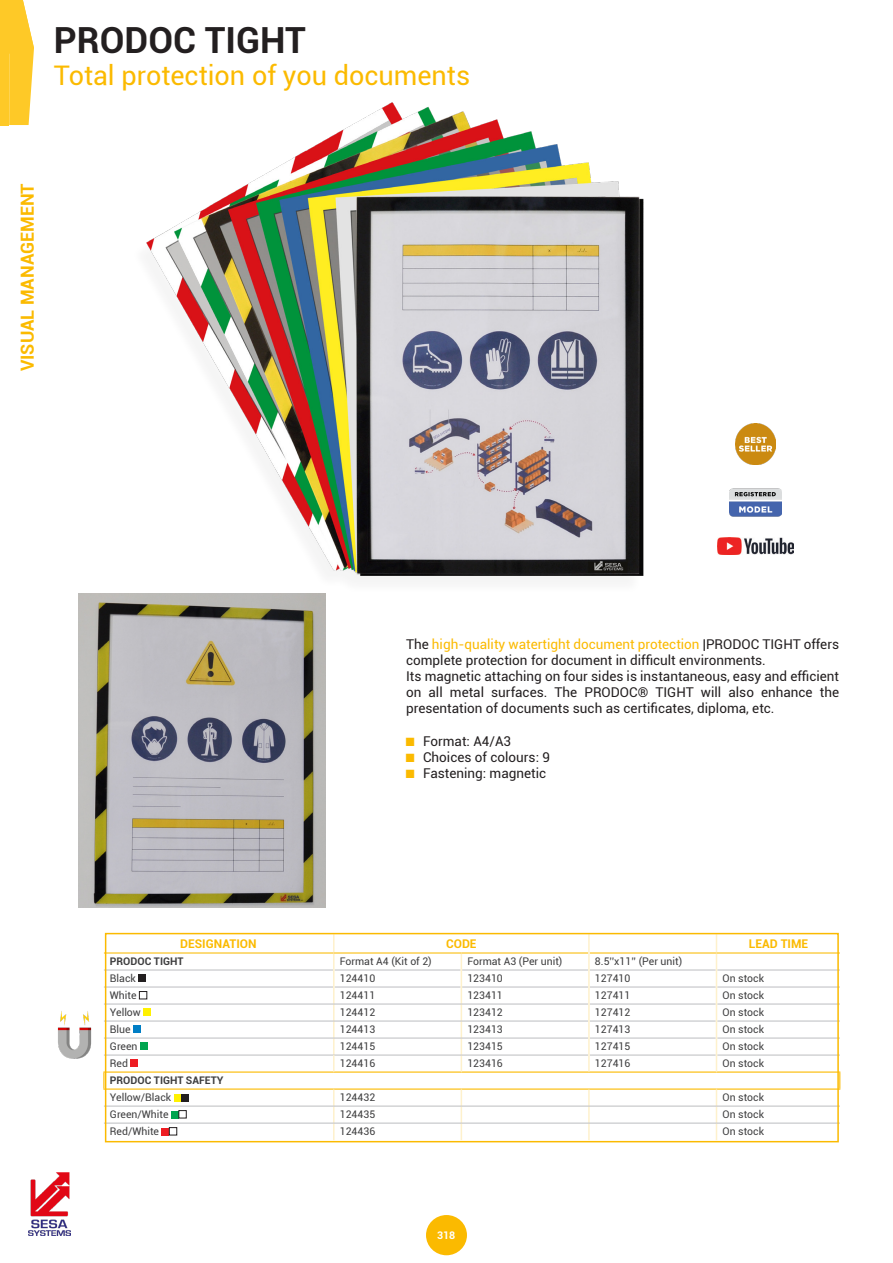
<style>
.page{position:relative;width:893px;height:1263px;background:#fff}
.page>*{position:absolute;margin:0;border:0;box-sizing:border-box;transform-origin:0 0}
.t1{font:700 36px "Roboto";color:#231f20}
.t2{font:27px "Roboto";color:#fbba00}
.t3{font:700 18px "Roboto";color:#fbba00}
.t4{font:13.5px/16.2px "Roboto";color:#231f20}
.t5{font:700 12px "Roboto";color:#fbba00}
.t6{font:10.5px "Roboto";color:#3e3e3f}
.t7{font:700 10.5px "Roboto";color:#3e3e3f}
.t8{font:700 10.5px "Roboto";color:#fff}
.s1{color:#fbba00}
.s2{font-family:"Courier New";color:#fbba00}
</style>
<div class="page">
<div style="left:426px;top:1215px;width:41px;height:40px;background:#fbba00;border-radius:50%"></div>
<img style="left:28px;top:1172px;width:43px;height:63px">
<svg style="left:0;top:0;width:34px;height:125px;background:#fecf3f"></svg>
<img style="left:78px;top:102px;width:698px;height:510px">
<hr style="left:103px;top:1071px;width:231px;height:2px;background:#fbba00">
<svg style="left:103px;top:1073px;width:1px;height:15px"></svg>
<hr style="left:103px;top:1088px;width:231px;height:2px;background:#fbba00">
<svg style="left:104px;top:932px;width:736px;height:211px"></svg>
<img style="left:717px;top:537px;width:77px;height:18px">
<img style="left:729px;top:478px;width:53px;height:40px">
<img style="left:735px;top:424px;width:40px;height:40px">
<img style="left:79px;top:593px;width:246px;height:315px">
<img style="left:57px;top:1011px;width:35px;height:48px">
<h1 class="t1" style="left:54px;top:14px;width:253px">PRODOC TIGHT</h1>
<h2 class="t2" style="left:54px;top:56px;width:418px">Total protection of you documents</h2>
<h3 class="t3" style="left:15px;top:371px;width:189px;rotate:-90deg">VISUAL MANAGEMENT</h3>
<p class="t4" style="left:406px;top:635px;width:434px">The <span class="s1">high-quality watertight document protection</span> |PRODOC TIGHT offers complete protection for document in difficult environments.<br>Its magnetic attaching on four sides is instantaneous, easy and efficient on all metal surfaces. The PRODOC® TIGHT will also enhance the presentation of documents such as certificates, diploma, etc.</p>
<p class="t4" style="left:406px;top:732px;width:107px"><span class="s2">■</span> Format: A4/A3</p>
<p class="t4" style="left:406px;top:749px;width:145px"><span class="s2">■</span> Choices of colours: 9</p>
<p class="t4" style="left:406px;top:765px;width:142px"><span class="s2">■</span> Fastening: magnetic</p>
<p class="t5" style="left:180px;top:935px;width:78px">DESIGNATION</p>
<p class="t5" style="left:446px;top:935px;width:32px">CODE</p>
<p class="t5" style="left:749px;top:935px;width:61px">LEAD TIME</p>
<p class="t7" style="left:110px;top:954px;width:75px">PRODOC TIGHT</p>
<p class="t6" style="left:340px;top:954px;width:94px">Format A4 (Kit of 2)</p>
<p class="t6" style="left:467px;top:954px;width:97px">Format A3 (Per unit)</p>
<p class="t6" style="left:595px;top:954px;width:89px">8.5’’x11’’ (Per unit)</p>
<p class="t6" style="left:110px;top:971px;width:27px">Black</p>
<p class="t6" style="left:340px;top:971px;width:37px">124410</p>
<p class="t6" style="left:467px;top:971px;width:37px">123410</p>
<p class="t6" style="left:595px;top:971px;width:37px">127410</p>
<p class="t6" style="left:722px;top:971px;width:43px">On stock</p>
<p class="t6" style="left:110px;top:988px;width:28px">White</p>
<p class="t6" style="left:340px;top:988px;width:37px">124411</p>
<p class="t6" style="left:467px;top:988px;width:37px">123411</p>
<p class="t6" style="left:595px;top:988px;width:37px">127411</p>
<p class="t6" style="left:722px;top:988px;width:43px">On stock</p>
<p class="t6" style="left:110px;top:1005px;width:33px">Yellow</p>
<p class="t6" style="left:340px;top:1005px;width:37px">124412</p>
<p class="t6" style="left:467px;top:1005px;width:37px">123412</p>
<p class="t6" style="left:595px;top:1005px;width:37px">127412</p>
<p class="t6" style="left:722px;top:1005px;width:43px">On stock</p>
<p class="t6" style="left:110px;top:1022px;width:22px">Blue</p>
<p class="t6" style="left:340px;top:1022px;width:37px">124413</p>
<p class="t6" style="left:467px;top:1022px;width:37px">123413</p>
<p class="t6" style="left:595px;top:1022px;width:37px">127413</p>
<p class="t6" style="left:722px;top:1022px;width:43px">On stock</p>
<p class="t6" style="left:110px;top:1039px;width:29px">Green</p>
<p class="t6" style="left:340px;top:1039px;width:37px">124415</p>
<p class="t6" style="left:467px;top:1039px;width:37px">123415</p>
<p class="t6" style="left:595px;top:1039px;width:37px">127415</p>
<p class="t6" style="left:722px;top:1039px;width:43px">On stock</p>
<p class="t6" style="left:110px;top:1056px;width:20px">Red</p>
<p class="t6" style="left:340px;top:1056px;width:37px">124416</p>
<p class="t6" style="left:467px;top:1056px;width:37px">123416</p>
<p class="t6" style="left:595px;top:1056px;width:37px">127416</p>
<p class="t6" style="left:722px;top:1056px;width:43px">On stock</p>
<p class="t7" style="left:110px;top:1073px;width:115px">PRODOC TIGHT SAFETY</p>
<p class="t6" style="left:110px;top:1090px;width:63px">Yellow/Black</p>
<p class="t6" style="left:340px;top:1090px;width:37px">124432</p>
<p class="t6" style="left:722px;top:1090px;width:43px">On stock</p>
<p class="t6" style="left:110px;top:1107px;width:60px">Green/White</p>
<p class="t6" style="left:340px;top:1107px;width:37px">124435</p>
<p class="t6" style="left:722px;top:1107px;width:43px">On stock</p>
<p class="t6" style="left:110px;top:1124px;width:51px">Red/White</p>
<p class="t6" style="left:340px;top:1124px;width:37px">124436</p>
<p class="t6" style="left:722px;top:1124px;width:43px">On stock</p>
<p class="t8" style="left:437px;top:1228px;width:20px">318</p>
</div>
